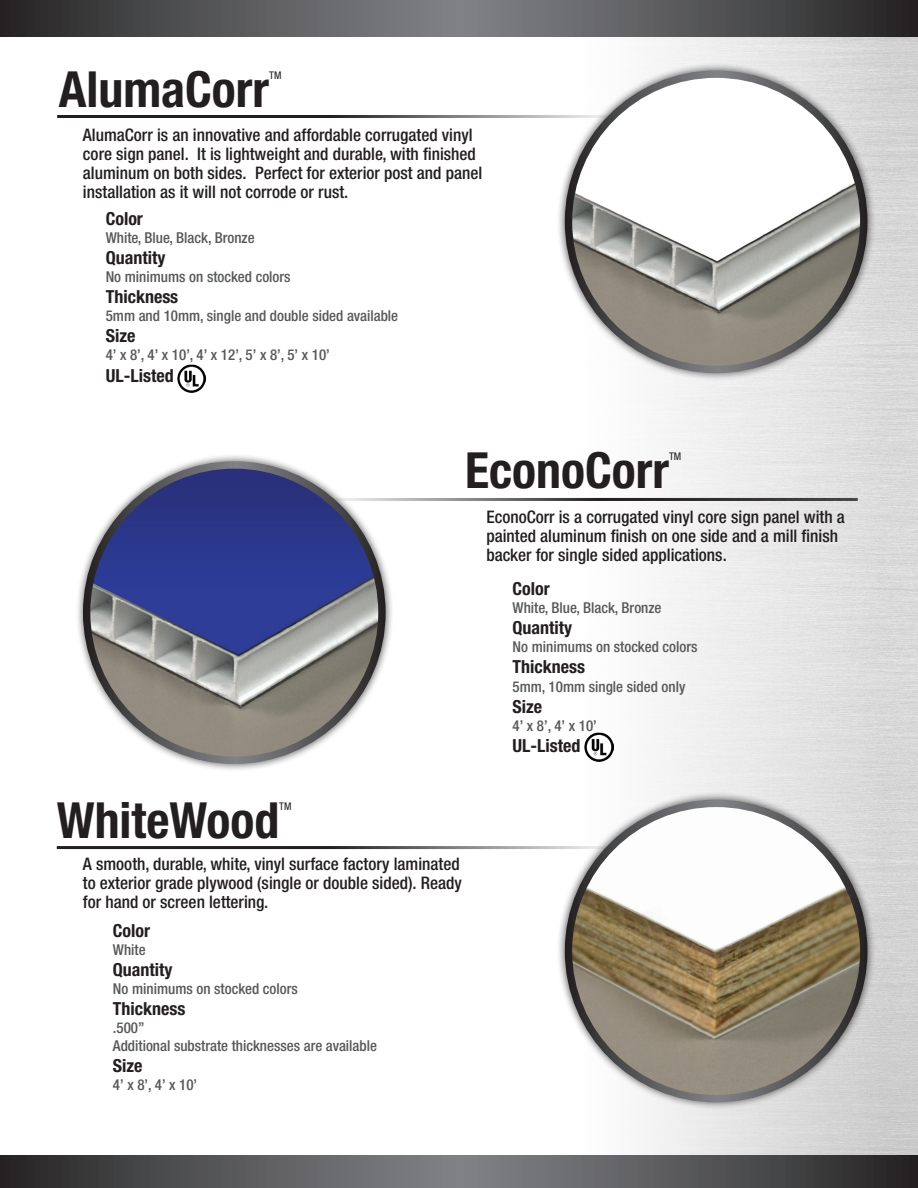
<style>
.page{position:relative;width:918px;height:1188px;background:#fff}
.page>*{position:absolute;margin:0;border:0;box-sizing:border-box;transform-origin:0 0}
.t1{font:700 condensed 49.8px "Helvetica Neue";color:#231f20}
.t2{font:700 condensed 18px "Helvetica Neue";color:#231f20}
.t3{font:500 condensed 17.25px/19px "Helvetica Neue";color:#231f20}
.t4{font:500 condensed 15px/18px "Helvetica Neue";color:#57585a}
.t5{font:condensed 10.5px "Helvetica Neue";color:#231f20}
</style>
<div class="page">
<hr style="left:57px;top:115px;width:698px;height:3px;background:#231f20">
<hr style="left:57px;top:846px;width:697px;height:3px;background:#231f20">
<hr style="left:197px;top:498px;width:661px;height:3px;background:#231f20">
<img style="left:503px;top:37px;width:415px;height:1118px">
<svg style="left:0;top:0;width:918px;height:37px;background:#555557"></svg>
<svg style="left:0;top:1155px;width:918px;height:33px;background:#555557"></svg>
<div style="left:557px;top:62px;width:319px;height:319px;background:#231f20;opacity:.75"></div>
<img style="left:569px;top:74px;width:295px;height:295px;border-radius:148px">
<div style="left:565px;top:70px;width:302px;height:303px;border:7px solid #fff;border-radius:50%"></div>
<div style="left:557px;top:791px;width:319px;height:320px;background:#231f20;opacity:.75"></div>
<img style="left:569px;top:803px;width:295px;height:296px;border-radius:148px">
<div style="left:565px;top:800px;width:302px;height:302px;border:7px solid #fff;border-radius:50%"></div>
<div style="left:75px;top:453px;width:319px;height:319px;background:#231f20;opacity:.75"></div>
<img style="left:87px;top:465px;width:295px;height:295px;border-radius:148px">
<div style="left:83px;top:461px;width:303px;height:303px;border:7px solid #fff;border-radius:50%"></div>
<img style="left:585px;top:733px;width:28px;height:28px">
<img style="left:177px;top:365px;width:29px;height:28px">
<h1 class="t1" style="left:59px;top:59px;width:212px">AlumaCorr</h1>
<p class="t5" style="left:269px;top:69px;width:14px">TM</p>
<p class="t3" style="left:83px;top:125px;width:401px">AlumaCorr is an innovative and affordable corrugated vinyl core sign panel. It is lightweight and durable, with finished aluminum on both sides. Perfect for exterior post and panel installation as it will not corrode or rust.</p>
<p class="t2" style="left:106px;top:207px;width:39px">Color</p>
<p class="t4" style="left:106px;top:228px;width:150px">White, Blue, Black, Bronze</p>
<p class="t2" style="left:106px;top:246px;width:61px">Quantity</p>
<p class="t4" style="left:106px;top:267px;width:186px">No minimums on stocked colors</p>
<p class="t2" style="left:106px;top:286px;width:74px">Thickness</p>
<p class="t4" style="left:106px;top:306px;width:294px">5mm and 10mm, single and double sided available</p>
<p class="t2" style="left:106px;top:325px;width:31px">Size</p>
<p class="t4" style="left:106px;top:345px;width:226px">4’ x 8’, 4’ x 10’, 4’ x 12’, 5’ x 8’, 5’ x 10’</p>
<p class="t2" style="left:106px;top:365px;width:69px">UL-Listed</p>
<h1 class="t1" style="left:465px;top:440px;width:205px">EconoCorr</h1>
<p class="t5" style="left:669px;top:450px;width:14px">TM</p>
<p class="t3" style="left:486px;top:507px;width:360px">EconoCorr is a corrugated vinyl core sign panel with a painted aluminum finish on one side and a mill finish backer for single sided applications.</p>
<h1 class="t1" style="left:57px;top:791px;width:224px">WhiteWood</h1>
<p class="t5" style="left:279px;top:800px;width:14px">TM</p>
<p class="t3" style="left:83px;top:854px;width:380px;text-align:justify">A smooth, durable, white, vinyl surface factory laminated to exterior grade plywood (single or double sided). Ready for hand or screen lettering.</p>
<p class="t2" style="left:113px;top:919px;width:39px">Color</p>
<p class="t4" style="left:113px;top:940px;width:34px">White</p>
<p class="t2" style="left:113px;top:958px;width:61px">Quantity</p>
<p class="t4" style="left:113px;top:979px;width:186px">No minimums on stocked colors</p>
<p class="t2" style="left:113px;top:998px;width:74px">Thickness</p>
<p class="t4" style="left:113px;top:1018px;width:266px">.500”<br>Additional substrate thicknesses are available</p>
<p class="t2" style="left:113px;top:1055px;width:31px">Size</p>
<p class="t4" style="left:113px;top:1076px;width:86px">4’ x 8’, 4’ x 10’</p>
<p class="t2" style="left:513px;top:578px;width:39px">Color</p>
<p class="t4" style="left:513px;top:599px;width:150px">White, Blue, Black, Bronze</p>
<p class="t2" style="left:513px;top:617px;width:61px">Quantity</p>
<p class="t4" style="left:513px;top:638px;width:186px">No minimums on stocked colors</p>
<p class="t2" style="left:513px;top:656px;width:74px">Thickness</p>
<p class="t4" style="left:513px;top:677px;width:174px">5mm, 10mm single sided only</p>
<p class="t2" style="left:513px;top:695px;width:31px">Size</p>
<p class="t4" style="left:513px;top:716px;width:86px">4’ x 8’, 4’ x 10’</p>
<p class="t2" style="left:513px;top:734px;width:69px">UL-Listed</p>
</div>
